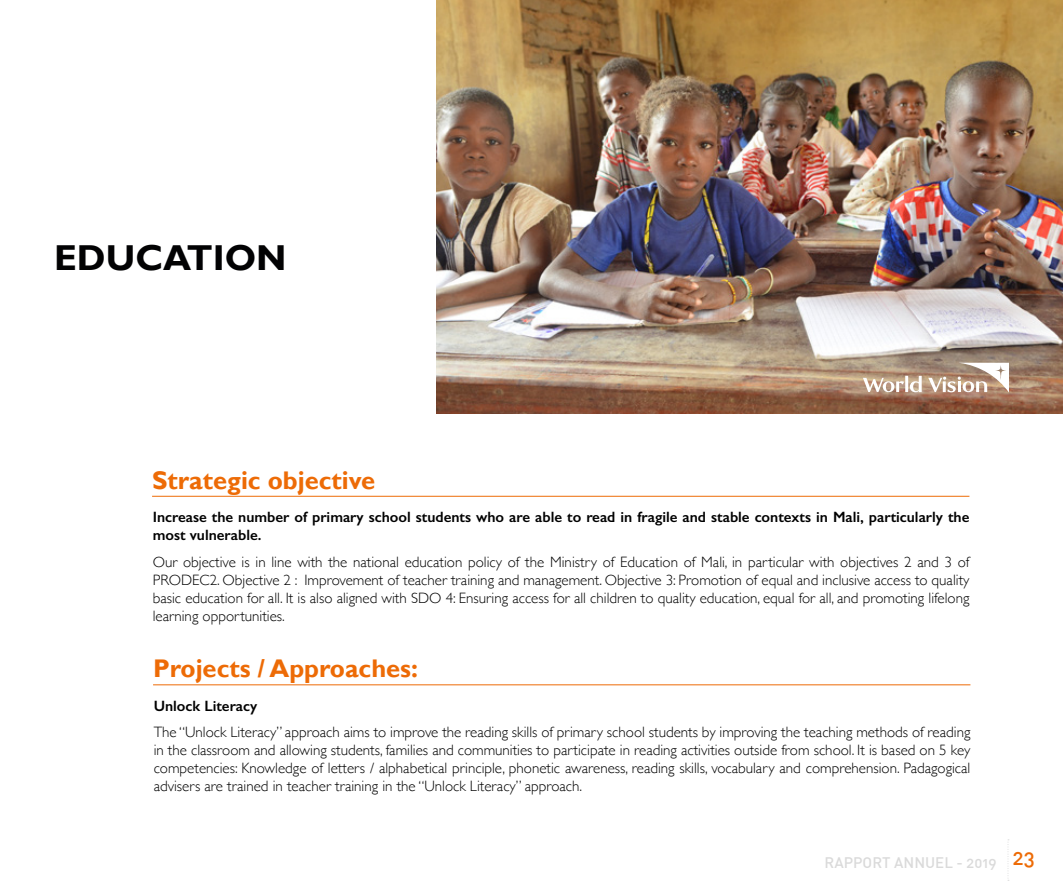
<style>
.page{position:relative;width:1063px;height:893px;background:#fff}
.page>*{position:absolute;margin:0;border:0;box-sizing:border-box;transform-origin:0 0}
.t1{font:700 36px "Gill Sans";color:#020203}
.t2{font:700 25.5px "Gill Sans";color:#ed6b06}
.t3{font:300 15px/18px "Gill Sans";color:#000;text-align:justify}
.t4{font:600 15px/18px "Gill Sans";color:#000}
.t5{font:15px "DIN Medium Alternate";color:#dadada}
</style>
<div class="page">
<svg style="left:1008px;top:839px;width:1px;height:42px"></svg>
<hr style="left:152px;top:496px;width:817px;height:1px;background:#ed6b06">
<hr style="left:153px;top:684px;width:817px;height:1px;background:#ed6b06">
<img style="left:437px;top:0;width:626px;height:414px">
<svg style="left:863px;top:363px;width:146px;height:30px"></svg>
<h1 class="t1" style="left:54px;top:236px;width:234px">EDUCATION</h1>
<h2 class="t2" style="left:152px;top:465px;width:225px">Strategic objective</h2>
<p class="t4" style="left:153px;top:508px;width:818px">Increase the number of primary school students who are able to read in fragile and stable contexts in Mali, particularly the most vulnerable.</p>
<p class="t3" style="left:153px;top:552px;width:818px">Our objective is in line with the national education policy of the Ministry of Education of Mali, in particular with objectives 2 and 3 of PRODEC2. Objective 2 : Improvement of teacher training and management. Objective 3: Promotion of equal and inclusive access to quality basic education for all. It is also aligned with SDO 4: Ensuring access for all children to quality education, equal for all, and promoting lifelong learning opportunities.</p>
<h2 class="t2" style="left:153px;top:653px;width:267px">Projects / Approaches:</h2>
<p class="t4" style="left:154px;top:697px;width:105px">Unlock Literacy</p>
<p class="t3" style="left:154px;top:723px;width:818px">The “Unlock Literacy” approach aims to improve the reading skills of primary school students by improving the teaching methods of reading in the classroom and allowing students, families and communities to participate in reading activities outside from school. It is based on 5 key competencies: Knowledge of letters / alphabetical principle, phonetic awareness, reading skills, vocabulary and comprehension. Padagogical advisers are trained in teacher training in the “Unlock Literacy” approach.</p>
<p class="t5" style="left:825px;top:852px;width:212px">RAPPORT ANNUEL - 2019 <sup>23</sup></p>
</div>
